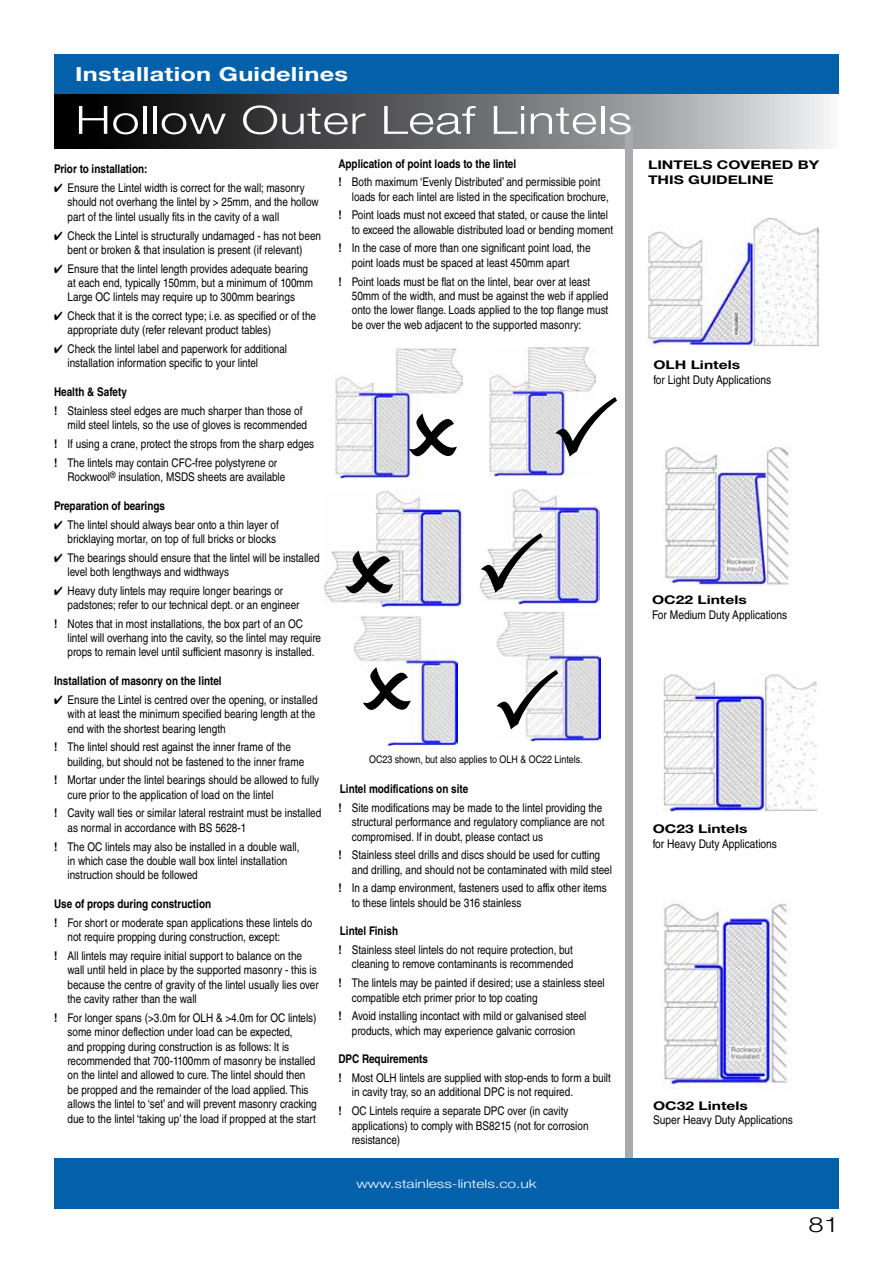
<style>
.page{position:relative;width:893px;height:1263px;background:#fff}
.page>*{position:absolute;margin:0;border:0;box-sizing:border-box;transform-origin:0 0}
.t1{font:300 39px "Helvetica Neue LT Std";letter-spacing:.01em;color:#fff;scale:1.3 1}
.t2{font:300 21px "Helvetica Neue LT Std";color:#000;scale:1.3 1}
.t3{font:700 19.5px "Helvetica Neue LT Std";letter-spacing:.01em;color:#fff;scale:1.3 1}
.t4{font:12px/14.4px "Helvetica LT Std";color:#000;scale:.83 1}
.t5{font:12px "Helvetica LT Std";color:#000;scale:.85 1}
.t6{font:700 12px "Helvetica LT Std";color:#000;scale:.83 1}
.t7{font:700 12px/14.4px "Helvetica Neue LT Std";color:#000;scale:1.3 1}
.t8{font:300 12px "Helvetica Neue LT Std";color:#fff;scale:1.3 1}
.t9{font:10.5px "Helvetica LT Std";color:#000;scale:.85 1}
.s1{font-weight:700}
</style>
<div class="page">
<svg style="left:54px;top:93px;width:785px;height:56px;background:#67696c"></svg>
<div style="left:625px;top:125px;width:7px;height:1057px;background:#a7a9ac"></div>
<img style="left:335px;top:349px;width:127px;height:129px">
<img style="left:489px;top:347px;width:106px;height:130px">
<img style="left:354px;top:616px;width:104px;height:130px">
<img style="left:496px;top:610px;width:105px;height:131px">
<img style="left:648px;top:218px;width:171px;height:128px">
<div style="left:54px;top:1159px;width:785px;height:50px;background:#0361ab"></div>
<img style="left:323px;top:491px;width:139px;height:116px">
<img style="left:483px;top:489px;width:116px;height:116px">
<img style="left:662px;top:445px;width:128px;height:140px">
<img style="left:663px;top:674px;width:153px;height:138px">
<img style="left:661px;top:901px;width:129px;height:187px">
<div style="left:54px;top:54px;width:785px;height:39px;background:#0361ab"></div>
<svg style="left:496px;top:669px;width:63px;height:62px"></svg>
<svg style="left:361px;top:666px;width:51px;height:45px"></svg>
<svg style="left:344px;top:549px;width:51px;height:45px"></svg>
<svg style="left:479px;top:532px;width:65px;height:62px"></svg>
<svg style="left:407px;top:412px;width:51px;height:45px"></svg>
<svg style="left:553px;top:396px;width:64px;height:62px"></svg>
<h3 class="t3" style="left:75px;top:62px;width:211px">Installation Guidelines</h3>
<h1 class="t1" style="left:75px;top:96px;width:430px">Hollow Outer Leaf Lintels</h1>
<p class="t6" style="left:54px;top:162px;width:114px">Prior to installation:</p>
<p class="t4" style="left:67px;top:181px;width:304px;text-indent:-13px">✔ Ensure the Lintel width is correct for the wall; masonry should not overhang the lintel by &gt; 25mm, and the hollow part of the lintel usually fits in the cavity of a wall</p>
<p class="t4" style="left:54px;top:228px;width:323px;text-align:center">✔ Check the Lintel is structurally undamaged - has not been bent or broken &amp; that insulation is present (if relevant)</p>
<p class="t4" style="left:67px;top:261px;width:297px;text-indent:-13px">✔ Ensure that the lintel length provides adequate bearing at each end, typically 150mm, but a minimum of 100mm<br>Large OC lintels may require up to 300mm bearings</p>
<p class="t4" style="left:67px;top:309px;width:301px;text-indent:-13px">✔ Check that it is the correct type; i.e. as specified or of the appropriate duty (refer relevant product tables)</p>
<p class="t4" style="left:67px;top:342px;width:266px;text-indent:-13px">✔ Check the lintel label and paperwork for additional installation information specific to your lintel</p>
<p class="t4" style="left:54px;top:383px;width:301px;line-height:18.6px"><span class="s1">Health &amp; Safety<br>!</span> Stainless steel edges are much sharper than those of</p>
<p class="t4" style="left:54px;top:416px;width:315px;line-height:18.6px;text-indent:13px">mild steel lintels, so the use of gloves is recommended<br><span class="s1">!</span> If using a crane, protect the strops from the sharp edges <span class="s1">!</span> The lintels may contain CFC-free polystyrene or</p>
<p class="t4" style="left:67px;top:470px;width:264px">Rockwool<sup>®</sup> insulation, MSDS sheets are available</p>
<p class="t6" style="left:54px;top:498px;width:135px">Preparation of bearings</p>
<p class="t4" style="left:54px;top:517px;width:272px;text-align:right">✔ The lintel should always bear onto a thin layer of bricklaying mortar, on top of full bricks or blocks</p>
<p class="t4" style="left:67px;top:550px;width:305px;text-indent:-13px">✔ The bearings should ensure that the lintel will be installed level both lengthways and widthways</p>
<p class="t4" style="left:67px;top:583px;width:281px;text-indent:-13px">✔ Heavy duty lintels may require longer bearings or padstones; refer to our technical dept. or an engineer</p>
<p class="t4" style="left:67px;top:616px;width:307px;text-indent:-13px"><span class="s1">!</span> Notes that in most installations, the box part of an OC lintel will overhang into the cavity, so the lintel may require props to remain level until sufficient masonry is installed.</p>
<p class="t6" style="left:54px;top:674px;width:203px">Installation of masonry on the lintel</p>
<p class="t4" style="left:67px;top:692px;width:303px;text-indent:-13px">✔ Ensure the Lintel is centred over the opening, or installed with at least the minimum specified bearing length at the end with the shortest bearing length</p>
<p class="t4" style="left:67px;top:740px;width:287px;text-indent:-13px"><span class="s1">!</span> The lintel should rest against the inner frame of the building, but should not be fastened to the inner frame</p>
<p class="t4" style="left:67px;top:773px;width:304px;text-indent:-13px"><span class="s1">!</span> Mortar under the lintel bearings should be allowed to fully cure prior to the application of load on the lintel</p>
<p class="t4" style="left:67px;top:806px;width:307px;text-indent:-13px"><span class="s1">!</span> Cavity wall ties or similar lateral restraint must be installed as normal in accordance with BS 5628-1</p>
<p class="t4" style="left:67px;top:839px;width:281px;text-indent:-13px"><span class="s1">!</span> The OC lintels may also be installed in a double wall, in which case the double wall box lintel installation instruction should be followed</p>
<p class="t4" style="left:54px;top:894px;width:313px;line-height:18.6px"><span class="s1">Use of props during construction<br>!</span> For short or moderate span applications these lintels do</p>
<p class="t4" style="left:54px;top:928px;width:300px;line-height:18.6px;text-indent:13px">not require propping during construction, except:<br><span class="s1">!</span> All lintels may require initial support to balance on the</p>
<p class="t4" style="left:67px;top:963px;width:304px">wall until held in place by the supported masonry - this is because the centre of gravity of the lintel usually lies over the cavity rather than the wall</p>
<p class="t4" style="left:67px;top:1010px;width:302px;text-indent:-13px"><span class="s1">!</span> For longer spans (&gt;3.0m for OLH &amp; &gt;4.0m for OC lintels) some minor deflection under load can be expected,<br>and propping during construction is as follows: It is recommended that 700-1100mm of masonry be installed on the lintel and allowed to cure. The lintel should then be propped and the remainder of the load applied. This allows the lintel to ‘set’ and will prevent masonry cracking due to the lintel ‘taking up’ the load if propped at the start</p>
<p class="t4" style="left:338px;top:154px;width:317px;line-height:18.6px"><span class="s1">Application of point loads to the lintel<br>!</span> Both maximum ‘Evenly Distributed’ and permissible point</p>
<p class="t4" style="left:338px;top:187px;width:327px;line-height:18.6px;text-align:right">loads for each lintel are listed in the specification brochure,<br><span class="s1">!</span> Point loads must not exceed that stated, or cause the lintel</p>
<p class="t4" style="left:338px;top:220px;width:333px;line-height:18.6px;text-indent:13px">to exceed the allowable distributed load or bending moment <span class="s1">!</span> In the case of more than one significant point load, the</p>
<p class="t4" style="left:338px;top:253px;width:305px;line-height:18.6px;text-align:center">point loads must be spaced at least 450mm apart<br><span class="s1">!</span> Point loads must be flat on the lintel, bear over at least</p>
<p class="t4" style="left:352px;top:288px;width:311px;text-align:justify">50mm of the width, and must be against the web if applied onto the lower flange. Loads applied to the top flange must be over the web adjacent to the supported masonry:</p>
<p class="t9" style="left:369px;top:754px;width:253px">OC23 shown, but also applies to OLH &amp; OC22 Lintels.</p>
<p class="t4" style="left:338px;top:779px;width:320px;line-height:18.6px"><span class="s1">Lintel modifications on site<br>!</span> Site modifications may be made to the lintel providing the</p>
<p class="t4" style="left:352px;top:815px;width:306px">structural performance and regulatory compliance are not compromised. If in doubt, please contact us</p>
<p class="t4" style="left:352px;top:848px;width:315px;text-indent:-13px"><span class="s1">!</span> Stainless steel drills and discs should be used for cutting and drilling, and should not be contaminated with mild steel</p>
<p class="t4" style="left:352px;top:881px;width:309px;text-indent:-13px"><span class="s1">!</span> In a damp environment, fasteners used to affix other items to these lintels should be 316 stainless</p>
<p class="t4" style="left:338px;top:922px;width:284px;line-height:18.6px"><span class="s1">Lintel Finish<br>!</span> Stainless steel lintels do not require protection, but</p>
<p class="t4" style="left:338px;top:955px;width:323px;line-height:18.6px;text-indent:13px">cleaning to remove contaminants is recommended<br><span class="s1">!</span> The lintels may be painted if desired; use a stainless steel</p>
<p class="t4" style="left:338px;top:988px;width:300px;line-height:18.6px;text-indent:13px">compatible etch primer prior to top coating<br><span class="s1">!</span> Avoid installing incontact with mild or galvanised steel</p>
<p class="t4" style="left:352px;top:1023px;width:271px">products, which may experience galvanic corrosion</p>
<p class="t4" style="left:338px;top:1050px;width:330px;line-height:18.6px"><span class="s1">DPC Requirements<br>!</span> Most OLH lintels are supplied with stop-ends to form a built</p>
<p class="t4" style="left:338px;top:1083px;width:284px;line-height:18.6px;text-indent:13px">in cavity tray, so an additional DPC is not required. <span class="s1">!</span> OC Lintels require a separate DPC over (in cavity</p>
<p class="t4" style="left:352px;top:1118px;width:287px">applications) to comply with BS8215 (not for corrosion resistance)</p>
<p class="t8" style="left:356px;top:1176px;width:140px">www.stainless-lintels.co.uk</p>
<p class="t7" style="left:648px;top:158px;width:133px">LINTELS COVERED BY<br>THIS GUIDELINE</p>
<p class="t7" style="left:653px;top:358px;width:68px">OLH Lintels</p>
<p class="t5" style="left:653px;top:373px;width:140px">for Light Duty Applications</p>
<p class="t7" style="left:652px;top:592px;width:74px">OC22 Lintels</p>
<p class="t5" style="left:652px;top:607px;width:161px">For Medium Duty Applications</p>
<p class="t7" style="left:653px;top:821px;width:74px">OC23 Lintels</p>
<p class="t5" style="left:653px;top:836px;width:148px">for Heavy Duty Applications</p>
<p class="t7" style="left:653px;top:1098px;width:74px">OC32 Lintels</p>
<p class="t5" style="left:653px;top:1113px;width:166px">Super Heavy Duty Applications</p>
<h2 class="t2" style="left:808px;top:1212px;width:25px">81</h2>
</div>
